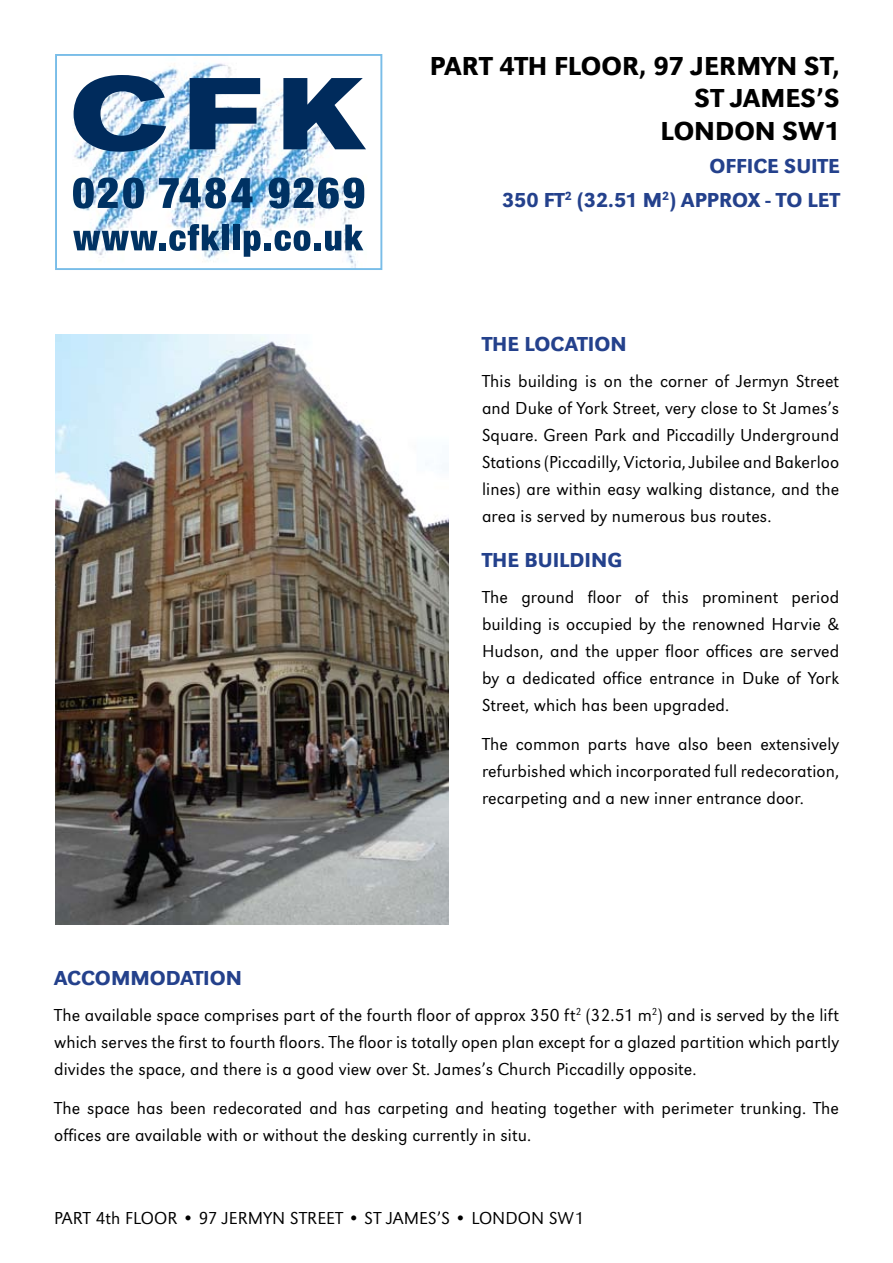
<style>
.page{position:relative;width:893px;height:1263px;background:#fff}
.page>*{position:absolute;margin:0;border:0;box-sizing:border-box;transform-origin:0 0}
.t1{font:500 27px/32.4px "URW Grotesk T";color:#000;text-align:right}
.t2{font:500 21px/33.8px "URW Grotesk T";color:#24418c;text-align:right}
.t3{font:300 18px/27px "URW Grotesk T";letter-spacing:.005em;color:#000;text-align:justify}
</style>
<div class="page">
<img style="left:73px;top:63px;width:293px;height:204px">
<div style="left:55px;top:54px;width:327px;height:216px;border:2px solid #79bde8"></div>
<svg style="left:74px;top:75px;width:92px;height:77px"></svg>
<svg style="left:190px;top:78px;width:70px;height:71px"></svg>
<svg style="left:283px;top:78px;width:83px;height:71px"></svg>
<svg style="left:73px;top:178px;width:71px;height:31px;background:#4c7499"></svg>
<svg style="left:159px;top:178px;width:93px;height:31px"></svg>
<svg style="left:269px;top:178px;width:95px;height:31px;background:#537799"></svg>
<svg style="left:73px;top:231px;width:84px;height:19px"></svg>
<div style="left:159px;top:243px;width:6px;height:7px;background:#003263"></div>
<svg style="left:169px;top:224px;width:51px;height:27px"></svg>
<div style="left:222px;top:225px;width:6px;height:25px;background:#003263"></div>
<div style="left:233px;top:225px;width:6px;height:25px;background:#003263"></div>
<svg style="left:244px;top:230px;width:17px;height:27px"></svg>
<div style="left:264px;top:243px;width:7px;height:7px;background:#003263"></div>
<svg style="left:275px;top:230px;width:35px;height:21px"></svg>
<div style="left:314px;top:243px;width:6px;height:7px;background:#003263"></div>
<svg style="left:325px;top:225px;width:38px;height:26px"></svg>
<img style="left:55px;top:335px;width:394px;height:590px">
<h1 class="t1" style="left:430px;top:49px;width:411px">PART 4th FLOOR, 97 JERMYN ST,<br>ST JAMES’S<br>LONDON SW1</h1>
<p class="t2" style="left:502px;top:149px;width:339px">OFFICE SUITE<br>350 FT<sup>2</sup> (32.51 M<sup>2</sup>) APPROX - TO LEt</p>
<p class="t2" style="left:482px;top:327px;width:146px">THE LOCATION</p>
<p class="t3" style="left:482px;top:367px;width:359px">This building is on the corner of Jermyn Street and Duke of York Street, very close to St James’s Square. Green Park and Piccadilly Underground Stations (Piccadilly, Victoria, Jubilee and Bakerloo lines) are within easy walking distance, and the area is served by numerous bus routes.</p>
<p class="t2" style="left:482px;top:543px;width:142px">THE BUILDING</p>
<p class="t3" style="left:482px;top:583px;width:359px">The ground floor of this prominent period building is occupied by the renowned Harvie &amp; Hudson, and the upper floor offices are served by a dedicated office entrance in Duke of York Street, which has been upgraded.</p>
<p class="t3" style="left:482px;top:730px;width:359px">The common parts have also been extensively refurbished which incorporated full redecoration, recarpeting and a new inner entrance door.</p>
<p class="t2" style="left:54px;top:961px;width:189px">ACCOMMODATION</p>
<p class="t3" style="left:54px;top:1001px;width:786px">The available space comprises part of the fourth floor of approx 350 ft<sup>2</sup> (32.51 m<sup>2</sup>) and is served by the lift which serves the first to fourth floors. The floor is totally open plan except for a glazed partition which partly divides the space, and there is a good view over St. James’s Church Piccadilly opposite.</p>
<p class="t3" style="left:54px;top:1094px;width:786px">The space has been redecorated and has carpeting and heating together with perimeter trunking. The offices are available with or without the desking currently in situ.</p>
<p class="t3" style="left:54px;top:1204px;width:531px">PART 4th FLOOR • 97 JERMYN STREET • ST JAMES’S • LONDON SW1</p>
</div>
